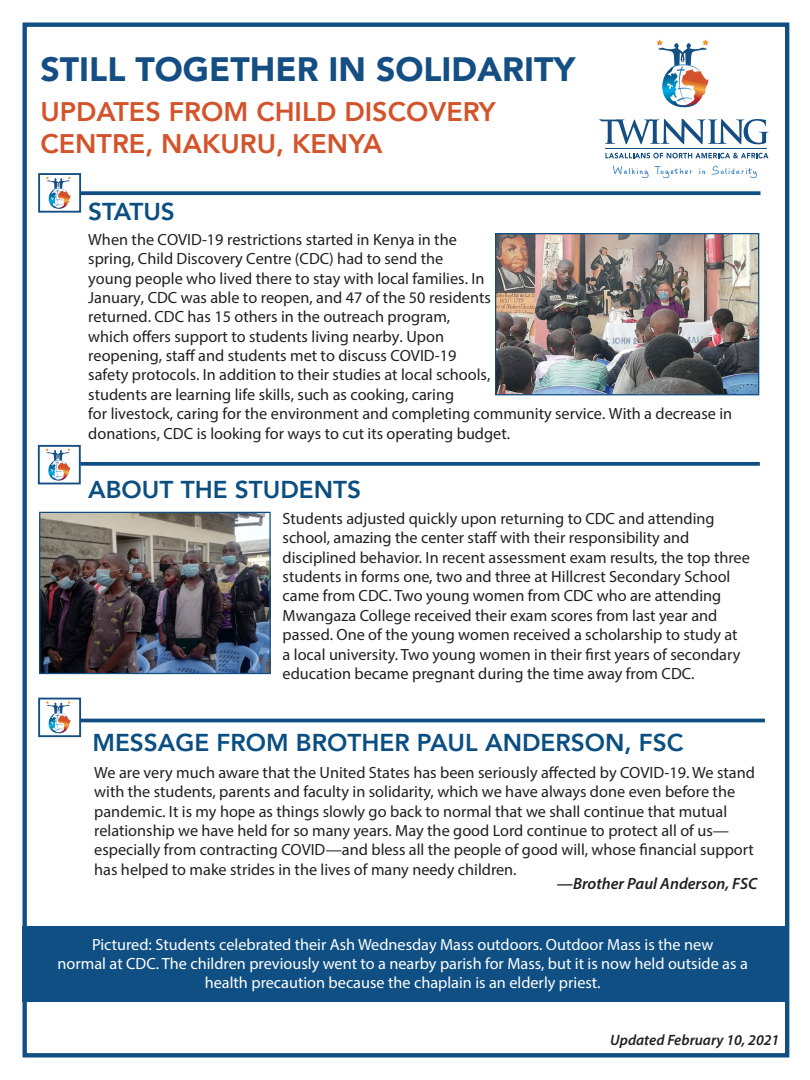
<style>
.page{position:relative;width:810px;height:1080px;background:#fff}
.page>*{position:absolute;margin:0;border:0;box-sizing:border-box;transform-origin:0 0}
.t1{font:900 33.75px "Avenir";color:#144e82}
.t2{font:800 26.88px/32.2px "Avenir";color:#d3532a}
.t3{font:800 24.38px "Avenir";color:#0a4e82}
.t4{font:16.25px/19.4px "Myriad Pro";color:#231f20}
.t5{font:16.25px/19.4px "Myriad Pro";color:#fff;text-align:center}
.t6{font:italic 600 16.25px "Myriad Pro";color:#231f20}
.t7{font:italic 600 15px "Myriad Pro";color:#231f20}
</style>
<div class="page">
<svg style="left:46px;top:176px;width:25px;height:33px"></svg>
<div style="left:38px;top:173px;width:43px;height:40px;border:2px solid #144e82"></div>
<svg style="left:605px;top:153px;width:163px;height:5px"></svg>
<svg style="left:613px;top:166px;width:79px;height:12px"></svg>
<svg style="left:699px;top:168px;width:6px;height:6px"></svg>
<svg style="left:712px;top:166px;width:45px;height:12px"></svg>
<svg style="left:656px;top:39px;width:53px;height:69px"></svg>
<svg style="left:599px;top:119px;width:170px;height:25px"></svg>
<hr style="left:605px;top:148px;width:162px;height:1px;background:#144e82">
<svg style="left:81px;top:191px;width:679px;height:4px;background:#215b8c"></svg>
<svg style="left:81px;top:462px;width:679px;height:4px;background:#1f5a8b"></svg>
<svg style="left:46px;top:448px;width:24px;height:33px"></svg>
<div style="left:38px;top:445px;width:43px;height:39px;border:2px solid #144e82"></div>
<hr style="left:81px;top:719px;width:684px;height:3px;background:#0f4e83">
<svg style="left:46px;top:701px;width:25px;height:33px"></svg>
<div style="left:38px;top:698px;width:43px;height:39px;border:2px solid #144e82"></div>
<div style="left:22px;top:22px;width:767px;height:1036px;border:4px solid #0f4f83"></div>
<img style="left:41px;top:514px;width:228px;height:158px">
<div style="left:39px;top:512px;width:232px;height:162px;border:1px solid #0f4f83"></div>
<div style="left:22px;top:927px;width:766px;height:75px;background:#0f4f83"></div>
<img style="left:497px;top:235px;width:260px;height:158px">
<div style="left:495px;top:233px;width:264px;height:162px;border:1px solid #0f4f83"></div>
<p class="t1" style="left:41px;top:40px;width:536px">STILL TOGETHER IN SOLIDARITY</p>
<p class="t2" style="left:40px;top:95px;width:457px">UPDATES FROM CHILD DISCOVERY<br>CENTRE, NAKURU, KENYA</p>
<p class="t3" style="left:88px;top:192px;width:88px">STATUS</p>
<p class="t4" style="left:88px;top:229px;width:646px">When the COVID-19 restrictions started in Kenya in the<br>spring, Child Discovery Centre (CDC) had to send the<br>young people who lived there to stay with local families. In<br>January, CDC was able to reopen, and 47 of the 50 residents<br>returned. CDC has 15 others in the outreach program,<br>which offers support to students living nearby. Upon<br>reopening, staff and students met to discuss COVID-19<br>safety protocols. In addition to their studies at local schools,<br>students are learning life skills, such as cooking, caring<br>for livestock, caring for the environment and completing community service. With a decrease in donations, CDC is looking for ways to cut its operating budget.</p>
<p class="t3" style="left:88px;top:470px;width:275px">ABOUT THE STUDENTS</p>
<p class="t4" style="left:283px;top:509px;width:469px">Students adjusted quickly upon returning to CDC and attending school, amazing the center staff with their responsibility and disciplined behavior. In recent assessment exam results, the top three students in forms one, two and three at Hillcrest Secondary School came from CDC. Two young women from CDC who are attending Mwangaza College received their exam scores from last year and passed. One of the young women received a scholarship to study at<br>a local university. Two young women in their first years of secondary education became pregnant during the time away from CDC.</p>
<p class="t3" style="left:92px;top:724px;width:593px">MESSAGE FROM BROTHER PAUL ANDERSON, FSC</p>
<p class="t4" style="left:94px;top:762px;width:662px">We are very much aware that the United States has been seriously affected by COVID-19. We stand with the students, parents and faculty in solidarity, which we have always done even before the pandemic. It is my hope as things slowly go back to normal that we shall continue that mutual relationship we have held for so many years. May the good Lord continue to protect all of us— especially from contracting COVID—and bless all the people of good will, whose financial support has helped to make strides in the lives of many needy children.</p>
<p class="t6" style="left:557px;top:873px;width:202px">—Brother Paul Anderson, FSC</p>
<p class="t5" style="left:58px;top:934px;width:692px">Pictured: Students celebrated their Ash Wednesday Mass outdoors. Outdoor Mass is the new<br>normal at CDC. The children previously went to a nearby parish for Mass, but it is now held outside as a health precaution because the chaplain is an elderly priest.</p>
<p class="t7" style="left:610px;top:1031px;width:171px">Updated February 10, 2021</p>
</div>
